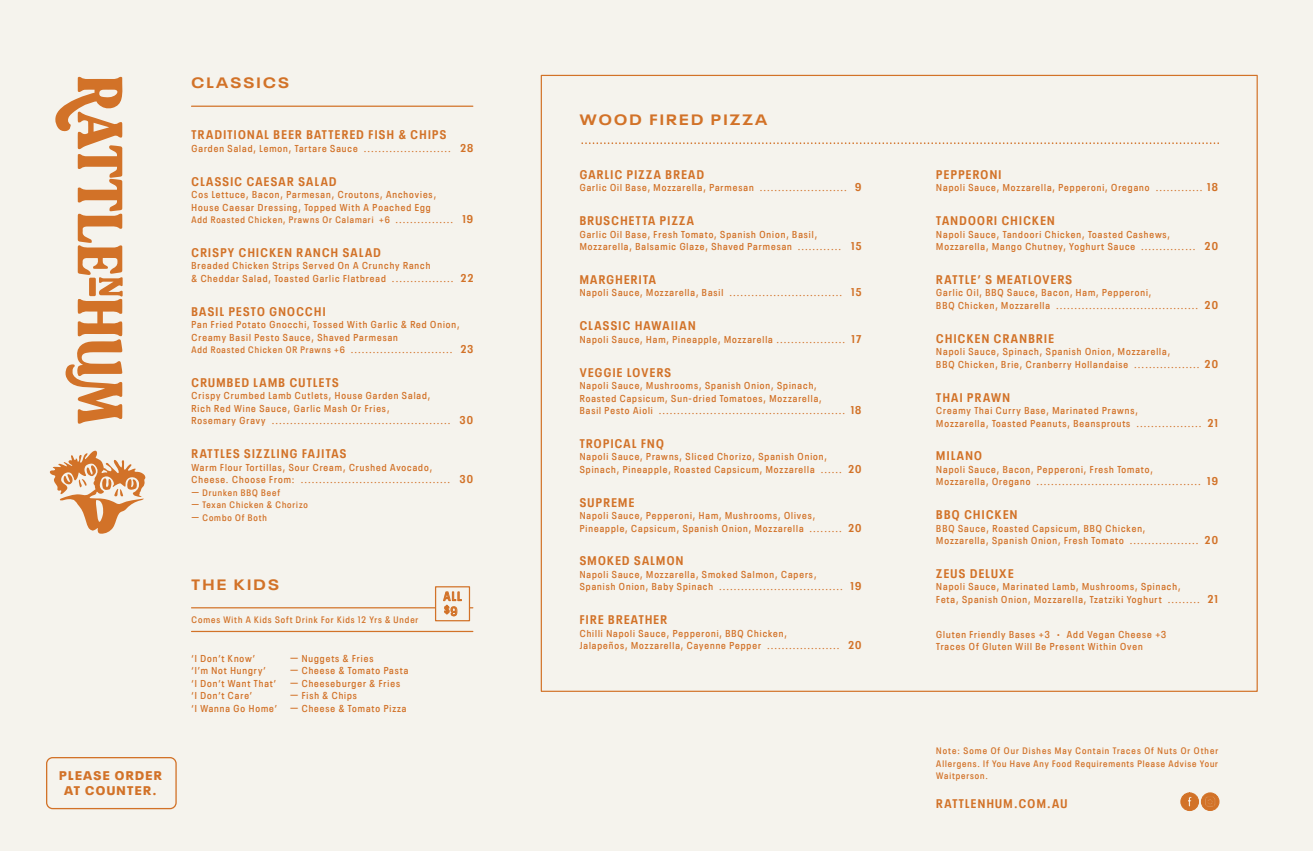
<style>
.page{position:relative;width:1313px;height:851px;background:#fff}
.page>*{position:absolute;margin:0;border:0;box-sizing:border-box;transform-origin:0 0}
.t1{font:700 expanded 15px "Neue Plak";letter-spacing:.15em;color:#d27228}
.t2{font:700 condensed 12.5px "Neue Plak";letter-spacing:.11em;color:#d27228}
.t3{font:900 12.5px/15px "Neue Plak";letter-spacing:.11em;color:#d27228;text-align:center}
.t4{font:600 condensed 12.5px "Neue Plak";color:#d27228}
.t5{font:600 condensed 10px/12.5px "Neue Plak";letter-spacing:.1em;color:#d27228}
.t6{font:600 condensed 9.38px/12.5px "Neue Plak";letter-spacing:.1em;color:#d27228;text-align:justify}
.s1{font-weight:700;font-size:11.25px}
.s2{font-size:10px}
.s3{font-size:9.38px}
.s4{font-size:12.5px}
</style>
<div class="page">
<div style="left:0;top:0;width:1313px;height:850px;background:#f5f3ed"></div>
<svg style="left:55px;top:77px;width:68px;height:347px"></svg>
<svg style="left:50px;top:450px;width:96px;height:84px"></svg>
<svg style="left:1180px;top:792px;width:39px;height:18px"></svg>
<hr style="left:192px;top:106px;width:281px;height:1px;background:#d27228">
<svg style="left:582px;top:142px;width:637px;height:2px"></svg>
<div style="left:46px;top:756px;width:131px;height:53px;border:1px solid #d27228;border-radius:6px"></div>
<hr style="left:192px;top:607px;width:281px;height:1px;background:#d27228">
<hr style="left:192px;top:630px;width:281px;height:2px;background:#d27228">
<div style="left:435px;top:586px;width:35px;height:35px;background:#f5f3ed;border:1px solid #d27228"></div>
<svg style="left:443px;top:591px;width:19px;height:25px"></svg>
<p class="t3" style="left:59px;top:766px;width:104px">PLEASE ORDER<br>AT COUNTER.</p>
<h1 class="t1" style="left:192px;top:71px;width:99px">CLASSICS</h1>
<p class="t2" style="left:192px;top:125px;width:256px">TRADITIONAL BEER BATTERED FISH &amp; CHIPS</p>
<p class="t5" style="left:192px;top:141px;width:283px">Garden Salad, Lemon, Tartare Sauce ........................ <span class="s1">28</span></p>
<p class="t2" style="left:192px;top:171px;width:146px">CLASSIC CAESAR SALAD</p>
<p class="t5" style="left:192px;top:187px;width:246px">Cos Lettuce, Bacon, Parmesan, Croutons, Anchovies,<br>House Caesar Dressing, Topped With A Poached Egg</p>
<p class="t6" style="left:192px;top:212px;width:283px">Add Roasted Chicken, Prawns Or Calamari +6 <span class="s2">................</span> <span class="s1">19</span></p>
<p class="t2" style="left:192px;top:243px;width:191px">CRISPY CHICKEN RANCH SALAD</p>
<p class="t5" style="left:192px;top:258px;width:283px">Breaded Chicken Strips Served On A Crunchy Ranch<br>&amp; Cheddar Salad, Toasted Garlic Flatbread ................. <span class="s1">22</span></p>
<p class="t2" style="left:192px;top:301px;width:135px">BASIL PESTO GNOCCHI</p>
<p class="t5" style="left:192px;top:317px;width:283px">Pan Fried Potato Gnocchi, Tossed With Garlic &amp; Red Onion,<br>Creamy Basil Pesto Sauce, Shaved Parmesan<br><span class="s3">Add Roasted Chicken OR Prawns +6</span> ............................ <span class="s1">23</span></p>
<p class="t2" style="left:192px;top:373px;width:149px">CRUMBED LAMB CUTLETS</p>
<p class="t5" style="left:192px;top:388px;width:283px">Crispy Crumbed Lamb Cutlets, House Garden Salad,<br>Rich Red Wine Sauce, Garlic Mash Or Fries,<br>Rosemary Gravy ................................................. <span class="s1">30</span></p>
<p class="t2" style="left:192px;top:444px;width:156px">RATTLES SIZZLING FAJITAS</p>
<p class="t5" style="left:192px;top:460px;width:283px">Warm Flour Tortillas, Sour Cream, Crushed Avocado,<br>Cheese. Choose From: ......................................... <span class="s1">30</span></p>
<p class="t6" style="left:192px;top:485px;width:90px">— Drunken BBQ Beef</p>
<p class="t6" style="left:192px;top:497px;width:118px">— Texan Chicken &amp; Chorizo</p>
<p class="t6" style="left:192px;top:510px;width:77px">— Combo Of Both</p>
<h1 class="t1" style="left:192px;top:572px;width:89px">THE KIDS</h1>
<p class="t6" style="left:192px;top:612px;width:228px">Comes With A Kids Soft Drink For Kids 12 Yrs &amp; Under</p>
<p class="t5" style="left:192px;top:650px;width:65px">‘I Don’t Know’</p>
<p class="t5" style="left:290px;top:650px;width:85px">— Nuggets &amp; Fries</p>
<p class="t5" style="left:192px;top:663px;width:76px">‘I’m Not Hungry’</p>
<p class="t5" style="left:290px;top:663px;width:120px">— Cheese &amp; Tomato Pasta</p>
<p class="t5" style="left:192px;top:675px;width:86px">‘I Don’t Want That’</p>
<p class="t5" style="left:290px;top:675px;width:111px">— Cheeseburger &amp; Fries</p>
<p class="t5" style="left:192px;top:688px;width:62px">‘I Don’t Care’</p>
<p class="t5" style="left:290px;top:688px;width:68px">— Fish &amp; Chips</p>
<p class="t5" style="left:192px;top:700px;width:87px">‘I Wanna Go Home’</p>
<p class="t5" style="left:290px;top:700px;width:118px">— Cheese &amp; Tomato Pizza</p>
<p class="t4" style="left:444px;top:586px;width:19px">ALL</p>
<p class="t5" style="left:444px;top:602px;width:15px">$<span class="s4">9</span></p>
<h1 class="t1" style="left:580px;top:108px;width:189px">WOOD FIRED PIZZA</h1>
<p class="t2" style="left:580px;top:165px;width:126px">GARLIC PIZZA BREAD</p>
<p class="t5" style="left:580px;top:181px;width:283px">Garlic Oil Base, Mozzarella, Parmesan ........................ <span class="s1">9</span></p>
<p class="t2" style="left:580px;top:211px;width:116px">BRUSCHETTA PIZZA</p>
<p class="t5" style="left:580px;top:227px;width:283px">Garlic Oil Base, Fresh Tomato, Spanish Onion, Basil,<br>Mozzarella, Balsamic Glaze, Shaved Parmesan ............ <span class="s1">15</span></p>
<p class="t2" style="left:580px;top:270px;width:78px">MARGHERITA</p>
<p class="t5" style="left:580px;top:286px;width:283px">Napoli Sauce, Mozzarella, Basil ............................... <span class="s1">15</span></p>
<p class="t2" style="left:580px;top:316px;width:117px">CLASSIC HAWAIIAN</p>
<p class="t5" style="left:580px;top:332px;width:283px">Napoli Sauce, Ham, Pineapple, Mozzarella ................... <span class="s1">17</span></p>
<p class="t2" style="left:580px;top:362px;width:93px">VEGGIE LOVERS</p>
<p class="t5" style="left:580px;top:378px;width:283px">Napoli Sauce, Mushrooms, Spanish Onion, Spinach,<br>Roasted Capsicum, Sun-dried Tomatoes, Mozzarella,<br>Basil Pesto Aioli ................................................... <span class="s1">18</span></p>
<p class="t2" style="left:580px;top:434px;width:86px">TROPICAL FNQ</p>
<p class="t5" style="left:580px;top:449px;width:283px">Napoli Sauce, Prawns, Sliced Chorizo, Spanish Onion,<br>Spinach, Pineapple, Roasted Capsicum, Mozzarella ...... <span class="s1">20</span></p>
<p class="t2" style="left:580px;top:492px;width:56px">SUPREME</p>
<p class="t5" style="left:580px;top:508px;width:283px">Napoli Sauce, Pepperoni, Ham, Mushrooms, Olives,<br>Pineapple, Capsicum, Spanish Onion, Mozzarella ......... <span class="s1">20</span></p>
<p class="t2" style="left:580px;top:551px;width:105px">SMOKED SALMON</p>
<p class="t5" style="left:580px;top:567px;width:283px">Napoli Sauce, Mozzarella, Smoked Salmon, Capers,<br>Spanish Onion, Baby Spinach .................................. <span class="s1">19</span></p>
<p class="t2" style="left:580px;top:610px;width:89px">FIRE BREATHER</p>
<p class="t5" style="left:580px;top:626px;width:283px">Chilli Napoli Sauce, Pepperoni, BBQ Chicken,<br>Jalapeños, Mozzarella, Cayenne Pepper .................... <span class="s1">20</span></p>
<p class="t2" style="left:936px;top:165px;width:67px">PEPPERONI</p>
<p class="t5" style="left:936px;top:181px;width:283px">Napoli Sauce, Mozzarella, Pepperoni, Oregano ............. <span class="s1">18</span></p>
<p class="t2" style="left:936px;top:211px;width:120px">TANDOORI CHICKEN</p>
<p class="t5" style="left:936px;top:227px;width:283px">Napoli Sauce, Tandoori Chicken, Toasted Cashews,<br>Mozzarella, Mango Chutney, Yoghurt Sauce ............... <span class="s1">20</span></p>
<p class="t2" style="left:936px;top:270px;width:137px">RATTLE’ S MEATLOVERS</p>
<p class="t5" style="left:936px;top:286px;width:283px">Garlic Oil, BBQ Sauce, Bacon, Ham, Pepperoni,<br>BBQ Chicken, Mozzarella ....................................... <span class="s1">20</span></p>
<p class="t2" style="left:936px;top:329px;width:119px">CHICKEN CRANBRIE</p>
<p class="t5" style="left:936px;top:344px;width:283px">Napoli Sauce, Spinach, Spanish Onion, Mozzarella,<br>BBQ Chicken, Brie, Cranberry Hollandaise .................. <span class="s1">20</span></p>
<p class="t2" style="left:936px;top:387px;width:75px">THAI PRAWN</p>
<p class="t5" style="left:936px;top:403px;width:283px">Creamy Thai Curry Base, Marinated Prawns,<br>Mozzarella, Toasted Peanuts, Beansprouts .................. <span class="s1">21</span></p>
<p class="t2" style="left:936px;top:446px;width:47px">MILANO</p>
<p class="t5" style="left:936px;top:462px;width:283px">Napoli Sauce, Bacon, Pepperoni, Fresh Tomato,<br>Mozzarella, Oregano ............................................. <span class="s1">19</span></p>
<p class="t2" style="left:936px;top:505px;width:83px">BBQ CHICKEN</p>
<p class="t5" style="left:936px;top:521px;width:283px">BBQ Sauce, Roasted Capsicum, BBQ Chicken,<br>Mozzarella, Spanish Onion, Fresh Tomato ................... <span class="s1">20</span></p>
<p class="t2" style="left:936px;top:564px;width:79px">ZEUS DELUXE</p>
<p class="t5" style="left:936px;top:579px;width:283px">Napoli Sauce, Marinated Lamb, Mushrooms, Spinach,<br>Feta, Spanish Onion, Mozzarella, Tzatziki Yoghurt ......... <span class="s1">21</span></p>
<p class="t5" style="left:936px;top:627px;width:231px">Gluten Friendly Bases +3 ∙ Add Vegan Cheese +3<br>Traces Of Gluten Will Be Present Within Oven</p>
<p class="t6" style="left:936px;top:743px;width:283px">Note: Some Of Our Dishes May Contain Traces Of Nuts Or Other Allergens. If You Have Any Food Requirements Please Advise Your Waitperson.</p>
<p class="t2" style="left:936px;top:794px;width:133px">RATTLENHUM.COM.AU</p>
</div>
